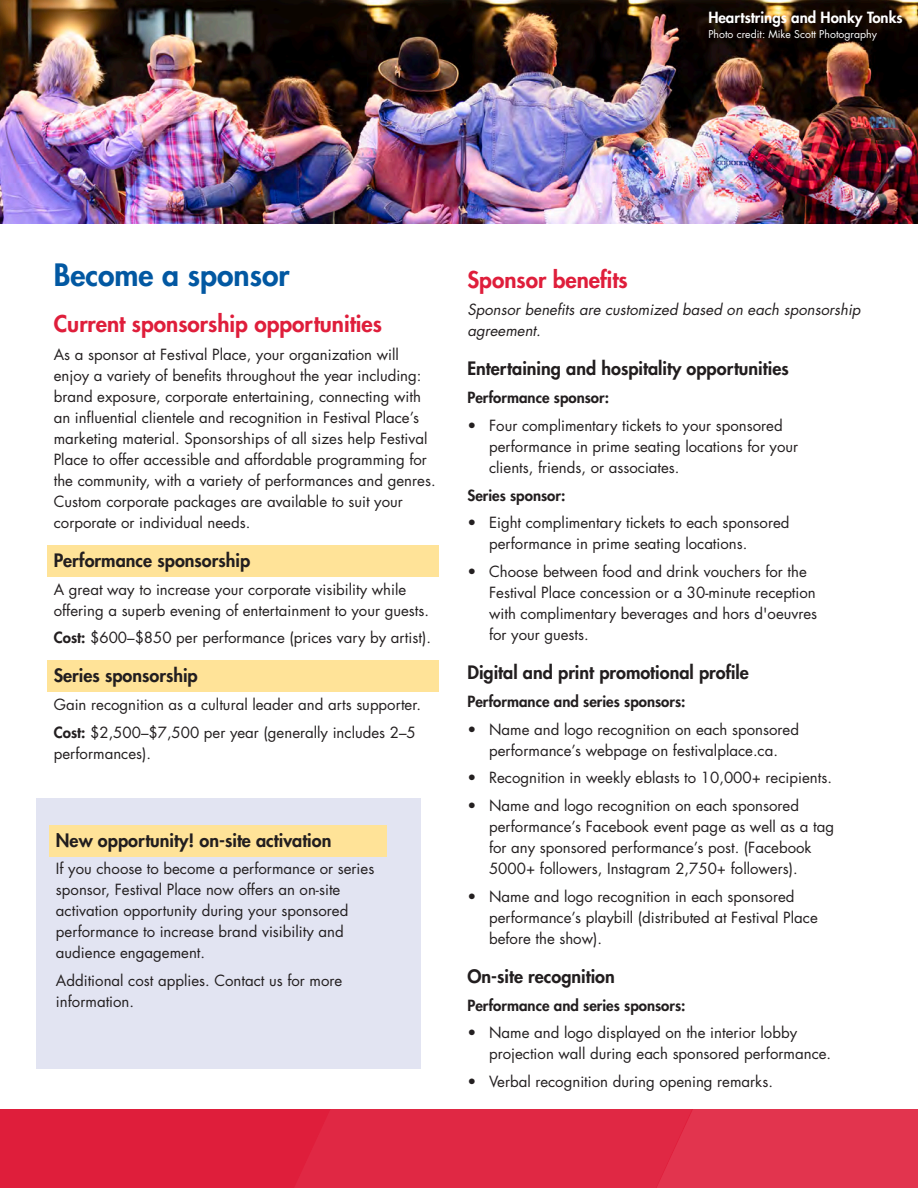
<style>
.page{position:relative;width:918px;height:1188px;background:#fff}
.page>*{position:absolute;margin:0;border:0;box-sizing:border-box;transform-origin:0 0}
.t1{font:800 30px "Futura Std";color:#0258a2}
.t2{font:800 22.5px "Futura Std";color:#df1e3b}
.t3{font:800 18px "Futura Std";color:#221e1f}
.t4{font:15px/21px "Futura Std";color:#231f20}
.t5{font:800 15px "Futura Std";color:#231f20}
.t6{font:italic 15px/21px "Futura Std";color:#231f20}
.t7{font:800 15px "Futura Std";color:#fff}
.t8{font:10.5px "Futura Std";color:#fff}
.s1{font-weight:800}
</style>
<div class="page">
<div style="left:37px;top:798px;width:384px;height:271px;background:#e2e4f2"></div>
<div style="left:0;top:1109px;width:918px;height:79px;background:#e02844"></div>
<div style="left:657px;top:1109px;width:261px;height:79px;background:#e2344e"></div>
<div style="left:47px;top:545px;width:391px;height:32px;background:#ffe398"></div>
<div style="left:47px;top:661px;width:391px;height:31px;background:#ffe398"></div>
<div style="left:49px;top:825px;width:337px;height:32px;background:#ffe398"></div>
<img style="left:0;top:0;width:918px;height:224px">
<p class="t7" style="left:708px;top:8px;width:196px">Heartstrings and Honky Tonks</p>
<p class="t8" style="left:708px;top:27px;width:170px">Photo credit: Mike Scott Photography</p>
<h1 class="t1" style="left:54px;top:256px;width:237px">Become a sponsor</h1>
<h2 class="t2" style="left:54px;top:309px;width:330px">Current sponsorship opportunities</h2>
<p class="t4" style="left:54px;top:344px;width:383px">As a sponsor at Festival Place, your organization will enjoy a variety of benefits throughout the year including: brand exposure, corporate entertaining, connecting with an influential clientele and recognition in Festival Place’s marketing material. Sponsorships of all sizes help Festival Place to offer accessible and affordable programming for the community, with a variety of performances and genres.<br>Custom corporate packages are available to suit your corporate or individual needs.</p>
<p class="t3" style="left:54px;top:549px;width:198px">Performance sponsorship</p>
<p class="t4" style="left:54px;top:579px;width:377px">A great way to increase your corporate visibility while offering a superb evening of entertainment to your guests.</p>
<p class="t4" style="left:54px;top:627px;width:379px"><span class="s1">Cost:</span> $600–$850 per performance (prices vary by artist).</p>
<p class="t3" style="left:54px;top:664px;width:146px">Series sponsorship</p>
<p class="t4" style="left:54px;top:691px;width:369px;line-height:27.8px">Gain recognition as a cultural leader and arts supporter.<br><span class="s1">Cost:</span> $2,500–$7,500 per year (generally includes 2–5</p>
<p class="t4" style="left:54px;top:743px;width:99px">performances).</p>
<p class="t3" style="left:56px;top:829px;width:277px">New opportunity! on-site activation</p>
<p class="t4" style="left:56px;top:859px;width:320px">If you choose to become a performance or series sponsor, Festival Place now offers an on-site activation opportunity during your sponsored performance to increase brand visibility and audience engagement.</p>
<p class="t4" style="left:56px;top:970px;width:288px">Additional cost applies. Contact us for more information.</p>
<h2 class="t2" style="left:467px;top:265px;width:162px">Sponsor benefits</h2>
<p class="t6" style="left:467px;top:299px;width:395px">Sponsor benefits are customized based on each sponsorship agreement.</p>
<p class="t3" style="left:467px;top:357px;width:323px">Entertaining and hospitality opportunities</p>
<p class="t5" style="left:467px;top:388px;width:143px">Performance sponsor:</p>
<p class="t4" style="left:489px;top:415px;width:311px;text-indent:-22px">• Four complimentary tickets to your sponsored performance in prime seating locations for your clients, friends, or associates.</p>
<p class="t5" style="left:467px;top:486px;width:99px">Series sponsor:</p>
<p class="t4" style="left:489px;top:512px;width:302px;text-indent:-22px">• Eight complimentary tickets to each sponsored performance in prime seating locations.</p>
<p class="t4" style="left:489px;top:561px;width:330px;text-indent:-22px">• Choose between food and drink vouchers for the Festival Place concession or a 30-minute reception with complimentary beverages and hors d'oeuvres for your guests.</p>
<p class="t3" style="left:467px;top:661px;width:283px">Digital and print promotional profile</p>
<p class="t5" style="left:467px;top:692px;width:220px">Performance and series sponsors:</p>
<p class="t4" style="left:467px;top:719px;width:333px;text-align:center">• Name and logo recognition on each sponsored performance’s webpage on festivalplace.ca.</p>
<p class="t4" style="left:467px;top:767px;width:366px">• Recognition in weekly eblasts to 10,000+ recipients.</p>
<p class="t4" style="left:489px;top:795px;width:347px;text-indent:-22px">• Name and logo recognition on each sponsored performance’s Facebook event page as well as a tag for any sponsored performance’s post. (Facebook 5000+ followers, Instagram 2,750+ followers).</p>
<p class="t4" style="left:489px;top:886px;width:330px;text-indent:-22px">• Name and logo recognition in each sponsored performance’s playbill (distributed at Festival Place before the show).</p>
<p class="t3" style="left:467px;top:965px;width:149px">On-site recognition</p>
<p class="t5" style="left:467px;top:996px;width:220px">Performance and series sponsors:</p>
<p class="t4" style="left:489px;top:1022px;width:344px;text-indent:-22px">• Name and logo displayed on the interior lobby projection wall during each sponsored performance.</p>
<p class="t4" style="left:467px;top:1071px;width:307px">• Verbal recognition during opening remarks.</p>
</div>
